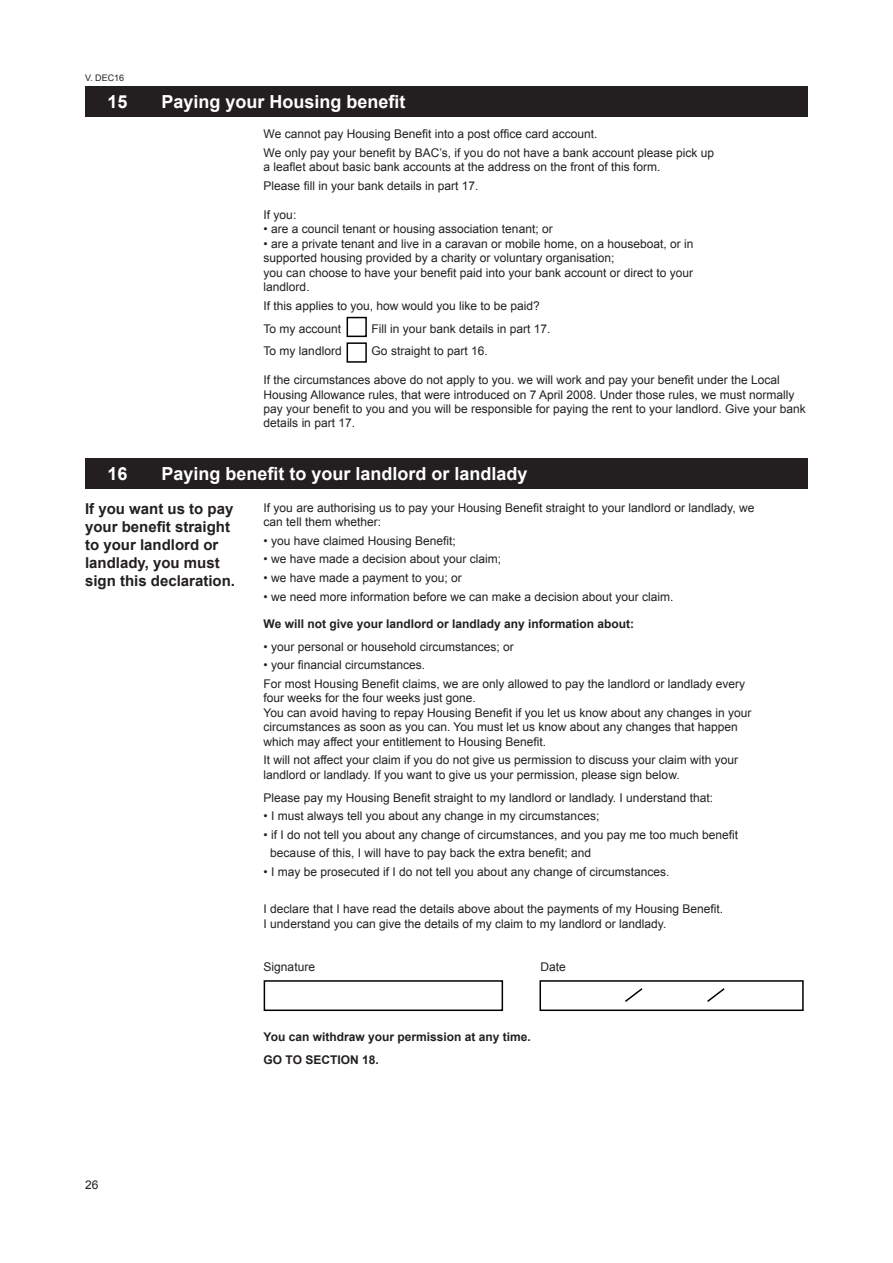
<style>
.page{position:relative;width:893px;height:1263px;background:#fff}
.page>*{position:absolute;margin:0;border:0;box-sizing:border-box;transform-origin:0 0}
.t1{font:700 18px "Arial";color:#fff}
.t2{font:700 15px/18px "Arial";color:#231f20}
.t3{font:12px/14.4px "Arial";color:#231f20}
.t4{font:700 12px/23px "Arial";color:#231f20}
.t5{font:9px "Arial";color:#231f20}
</style>
<div class="page">
<div style="left:85px;top:86px;width:723px;height:31px;background:#231f20"></div>
<div style="left:347px;top:317px;width:20px;height:20px;border:2px solid #000"></div>
<div style="left:347px;top:342px;width:20px;height:21px;border:2px solid #000"></div>
<div style="left:85px;top:458px;width:723px;height:31px;background:#231f20"></div>
<div style="left:539px;top:980px;width:265px;height:31px;border:2px solid #000"></div>
<svg style="left:625px;top:988px;width:18px;height:14px"></svg>
<svg style="left:707px;top:988px;width:18px;height:14px"></svg>
<div style="left:264px;top:980px;width:239px;height:31px;border:2px solid #000"></div>
<p class="t5" style="left:85px;top:72px;width:41px">V. DEC16</p>
<h1 class="t1" style="left:107px;top:90px;width:22px">15</h1>
<h1 class="t1" style="left:161px;top:90px;width:246px">Paying your Housing benefit</h1>
<p class="t3" style="left:264px;top:125px;width:452px;line-height:18.6px">We cannot pay Housing Benefit into a post office card account.<br>We only pay your benefit by BAC’s, if you do not have a bank account please pick up</p>
<p class="t3" style="left:264px;top:158px;width:398px;line-height:18.6px">a leaflet about basic bank accounts at the address on the front of this form.<br>Please fill in your bank details in part 17.</p>
<p class="t3" style="left:264px;top:208px;width:34px">If you:</p>
<p class="t3" style="left:264px;top:222px;width:291px">• are a council tenant or housing association tenant; or</p>
<p class="t3" style="left:264px;top:236px;width:431px">• are a private tenant and live in a caravan or mobile home, on a houseboat, or in supported housing provided by a charity or voluntary organisation;<br>you can choose to have your benefit paid into your bank account or direct to your landlord.</p>
<p class="t3" style="left:264px;top:294px;width:278px;line-height:23px">If this applies to you, how would you like to be paid?<br>To my account</p>
<p class="t3" style="left:372px;top:321px;width:180px">Fill in your bank details in part 17.</p>
<p class="t3" style="left:264px;top:344px;width:80px">To my landlord</p>
<p class="t3" style="left:372px;top:344px;width:118px">Go straight to part 16.</p>
<p class="t3" style="left:264px;top:373px;width:544px">If the circumstances above do not apply to you. we will work and pay your benefit under the Local Housing Allowance rules, that were introduced on 7 April 2008. Under those rules, we must normally pay your benefit to you and you will be responsible for paying the rent to your landlord. Give your bank details in part 17.</p>
<h1 class="t1" style="left:107px;top:462px;width:22px">16</h1>
<h1 class="t1" style="left:161px;top:462px;width:368px">Paying benefit to your landlord or landlady</h1>
<p class="t2" style="left:85px;top:500px;width:152px">If you want us to pay your benefit straight to your landlord or landlady, you must sign this declaration.</p>
<p class="t3" style="left:264px;top:500px;width:492px">If you are authorising us to pay your Housing Benefit straight to your landlord or landlady, we can tell them whether:</p>
<p class="t3" style="left:264px;top:533px;width:194px">• you have claimed Housing Benefit;</p>
<p class="t3" style="left:264px;top:552px;width:239px">• we have made a decision about your claim;</p>
<p class="t3" style="left:264px;top:571px;width:200px">• we have made a payment to you; or</p>
<p class="t3" style="left:264px;top:589px;width:411px">• we need more information before we can make a decision about your claim.</p>
<p class="t4" style="left:264px;top:612px;width:372px">We will not give your landlord or landlady any information about:</p>
<p class="t3" style="left:264px;top:639px;width:252px">• your personal or household circumstances; or</p>
<p class="t3" style="left:264px;top:656px;width:483px;line-height:18.6px">• your financial circumstances.<br>For most Housing Benefit claims, we are only allowed to pay the landlord or landlady every</p>
<p class="t3" style="left:264px;top:691px;width:489px">four weeks for the four weeks just gone.<br>You can avoid having to repay Housing Benefit if you let us know about any changes in your circumstances as soon as you can. You must let us know about any changes that happen which may affect your entitlement to Housing Benefit.</p>
<p class="t3" style="left:264px;top:753px;width:476px">It will not affect your claim if you do not give us permission to discuss your claim with your landlord or landlady. If you want to give us your permission, please sign below.</p>
<p class="t3" style="left:264px;top:790px;width:451px">Please pay my Housing Benefit straight to my landlord or landlady. I understand that:</p>
<p class="t3" style="left:264px;top:809px;width:337px">• I must always tell you about any change in my circumstances;</p>
<p class="t3" style="left:270px;top:825px;width:469px;line-height:18.6px;text-indent:-7px">• if I do not tell you about any change of circumstances, and you pay me too much benefit because of this, I will have to pay back the extra benefit; and</p>
<p class="t3" style="left:264px;top:865px;width:407px">• I may be prosecuted if I do not tell you about any change of circumstances.</p>
<p class="t3" style="left:264px;top:902px;width:461px">I declare that I have read the details above about the payments of my Housing Benefit.<br>I understand you can give the details of my claim to my landlord or landlady.</p>
<p class="t3" style="left:264px;top:960px;width:53px">Signature</p>
<p class="t3" style="left:540px;top:960px;width:27px">Date</p>
<p class="t3" style="left:85px;top:1177px;width:15px">26</p>
<p class="t4" style="left:264px;top:1026px;width:269px">You can withdraw your permission at any time.<br>GO TO SECTION 18.</p>
</div>
